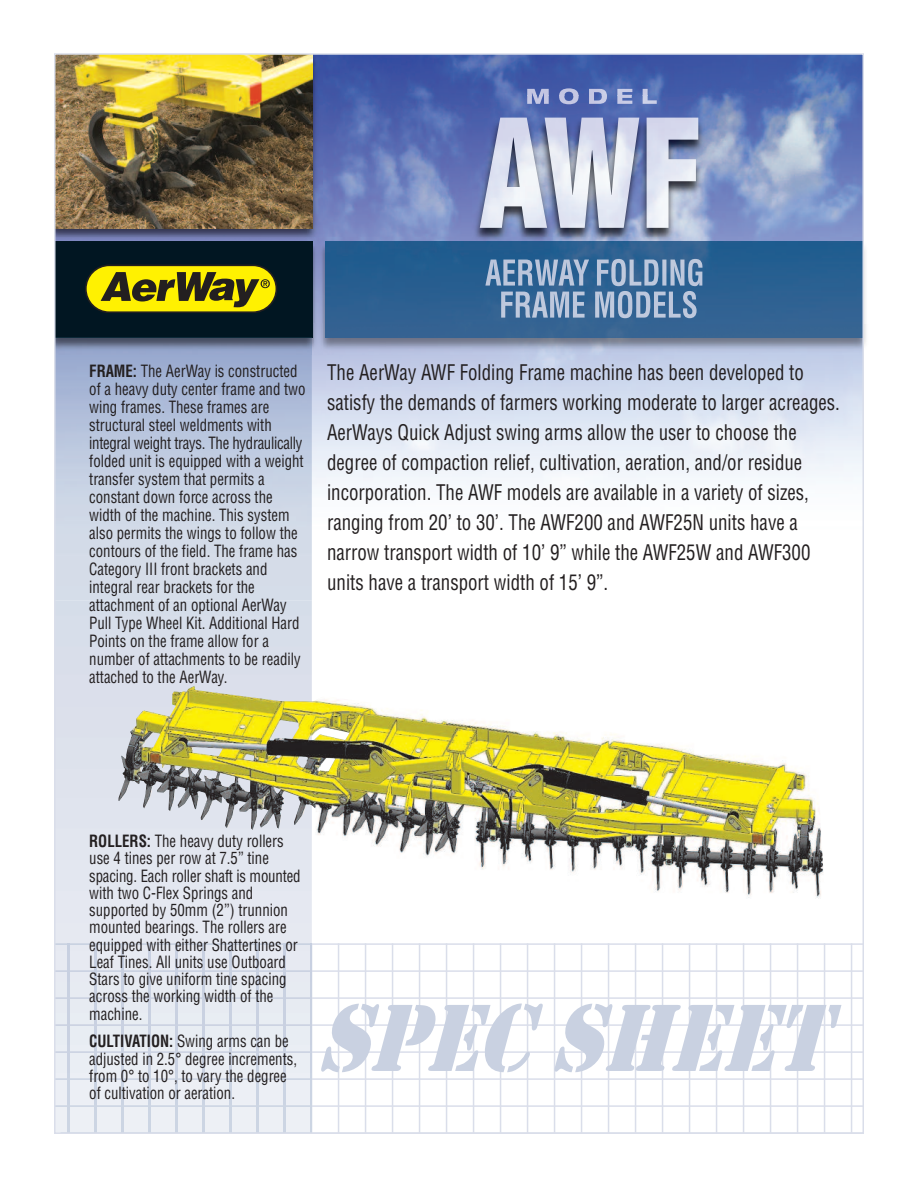
<style>
.page{position:relative;width:918px;height:1188px;background:#fff}
.page>*{position:absolute;margin:0;border:0;box-sizing:border-box;transform-origin:0 0}
.t1{font:italic 99px "Stencil D";color:#c9d1e1;scale:.9 1}
.t2{font:condensed 21px/30px "Helvetica";color:#231f20;scale:.9 1}
.t3{font:condensed 16.5px/18px "Helvetica";color:#231f20;scale:.9 1}
.s1{font-weight:700}
</style>
<div class="page">
<img style="left:312px;top:56px;width:549px;height:434px">
<img style="left:323px;top:96px;width:538px;height:142px">
<img style="left:480px;top:118px;width:218px;height:110px">
<img style="left:57px;top:56px;width:266px;height:182px">
<img style="left:57px;top:56px;width:255px;height:172px">
<img style="left:527px;top:88px;width:121px;height:8px">
<img style="left:527px;top:96px;width:130px;height:8px">
<img style="left:57px;top:238px;width:250px;height:4px">
<img style="left:307px;top:238px;width:8px;height:117px">
<div style="left:54px;top:242px;width:258px;height:96px;background:#011622"></div>
<img style="left:315px;top:324px;width:551px;height:31px">
<img style="left:323px;top:238px;width:542px;height:86px">
<img style="left:315px;top:245px;width:8px;height:79px">
<svg style="left:315px;top:238px;width:8px;height:7px"></svg>
<img style="left:326px;top:242px;width:535px;height:96px">
<img style="left:485px;top:260px;width:104px;height:26px">
<img style="left:597px;top:259px;width:105px;height:27px">
<img style="left:501px;top:291px;width:196px;height:27px">
<hr style="left:54px;top:1105px;width:810px;height:2px;background:#dadeea">
<hr style="left:54px;top:1078px;width:810px;height:2px;background:#dadeea">
<hr style="left:54px;top:1051px;width:810px;height:2px;background:#dadeea">
<hr style="left:54px;top:1024px;width:810px;height:2px;background:#dadeea">
<hr style="left:54px;top:997px;width:810px;height:2px;background:#dadeea">
<hr style="left:54px;top:970px;width:810px;height:2px;background:#dadeea">
<hr style="left:54px;top:943px;width:810px;height:2px;background:#dadeea">
<hr style="left:338px;top:943px;width:1px;height:191px;background:#dadeea">
<hr style="left:365px;top:943px;width:1px;height:191px;background:#dadeea">
<hr style="left:392px;top:943px;width:1px;height:191px;background:#dadeea">
<hr style="left:419px;top:943px;width:1px;height:191px;background:#dadeea">
<hr style="left:446px;top:943px;width:1px;height:191px;background:#dadeea">
<hr style="left:473px;top:943px;width:1px;height:191px;background:#dadeea">
<hr style="left:500px;top:943px;width:1px;height:191px;background:#dadeea">
<hr style="left:527px;top:943px;width:1px;height:191px;background:#dadeea">
<hr style="left:554px;top:943px;width:1px;height:191px;background:#dadeea">
<hr style="left:581px;top:943px;width:1px;height:191px;background:#dadeea">
<hr style="left:608px;top:943px;width:1px;height:191px;background:#dadeea">
<hr style="left:635px;top:943px;width:1px;height:191px;background:#dadeea">
<hr style="left:662px;top:943px;width:1px;height:191px;background:#dadeea">
<hr style="left:689px;top:943px;width:1px;height:191px;background:#dadeea">
<hr style="left:716px;top:943px;width:1px;height:191px;background:#dadeea">
<hr style="left:743px;top:943px;width:1px;height:191px;background:#dadeea">
<hr style="left:770px;top:943px;width:1px;height:191px;background:#dadeea">
<hr style="left:797px;top:943px;width:1px;height:191px;background:#dadeea">
<hr style="left:824px;top:943px;width:1px;height:191px;background:#dadeea">
<hr style="left:851px;top:943px;width:1px;height:191px;background:#dadeea">
<img style="left:57px;top:337px;width:255px;height:794px">
<img style="left:57px;top:1105px;width:254px;height:2px">
<img style="left:57px;top:1078px;width:254px;height:2px">
<img style="left:57px;top:1051px;width:254px;height:2px">
<img style="left:57px;top:1024px;width:254px;height:2px">
<img style="left:57px;top:997px;width:254px;height:2px">
<img style="left:57px;top:970px;width:254px;height:2px">
<img style="left:57px;top:943px;width:254px;height:2px">
<img style="left:68px;top:943px;width:1px;height:188px">
<img style="left:95px;top:943px;width:1px;height:188px">
<img style="left:122px;top:943px;width:1px;height:188px">
<img style="left:149px;top:943px;width:1px;height:188px">
<img style="left:176px;top:943px;width:1px;height:188px">
<img style="left:203px;top:943px;width:1px;height:188px">
<img style="left:230px;top:943px;width:1px;height:188px">
<img style="left:257px;top:943px;width:1px;height:188px">
<img style="left:284px;top:943px;width:1px;height:188px">
<img style="left:311px;top:943px;width:1px;height:188px">
<svg style="left:85px;top:264px;width:192px;height:49px"></svg>
<img style="left:118px;top:686px;width:705px;height:216px">
<p class="t3" style="left:89px;top:362px;width:242px"><span class="s1">FRAME:</span> The AerWay is constructed of a heavy duty center frame and two wing frames. These frames are structural steel weldments with integral weight trays. The hydraulically folded unit is equipped with a weight transfer system that permits a constant down force across the width of the machine. This system also permits the wings to follow the contours of the field. The frame has Category III front brackets and integral rear brackets for the attachment of an optional AerWay Pull Type Wheel Kit. Additional Hard Points on the frame allow for a number of attachments to be readily attached to the AerWay.</p>
<p class="t2" style="left:327px;top:358px;width:571px">The AerWay AWF Folding Frame machine has been developed to satisfy the demands of farmers working moderate to larger acreages.<br>AerWays Quick Adjust swing arms allow the user to choose the degree of compaction relief, cultivation, aeration, and/or residue incorporation. The AWF models are available in a variety of sizes, ranging from 20’ to 30’. The AWF200 and AWF25N units have a narrow transport width of 10’ 9” while the AWF25W and AWF300 units have a transport width of 15’ 9”.</p>
<p class="t3" style="left:89px;top:833px;width:236px;line-height:17.2px"><span class="s1">ROLLERS:</span> The heavy duty rollers use 4 tines per row at 7.5” tine spacing. Each roller shaft is mounted with two C-Flex Springs and supported by 50mm (2”) trunnion mounted bearings. The rollers are equipped with either Shattertines or<br>Leaf Tines. All units use Outboard<br>Stars to give uniform tine spacing across the working width of the machine.</p>
<p class="t3" style="left:89px;top:1033px;width:233px;line-height:17.2px"><span class="s1">CULTIVATION:</span> Swing arms can be adjusted in 2.5° degree increments, from 0° to 10°, to vary the degree of cultivation or aeration.</p>
<h1 class="t1" style="left:317px;top:979px;width:587px">SPEC SHEET</h1>
</div>
